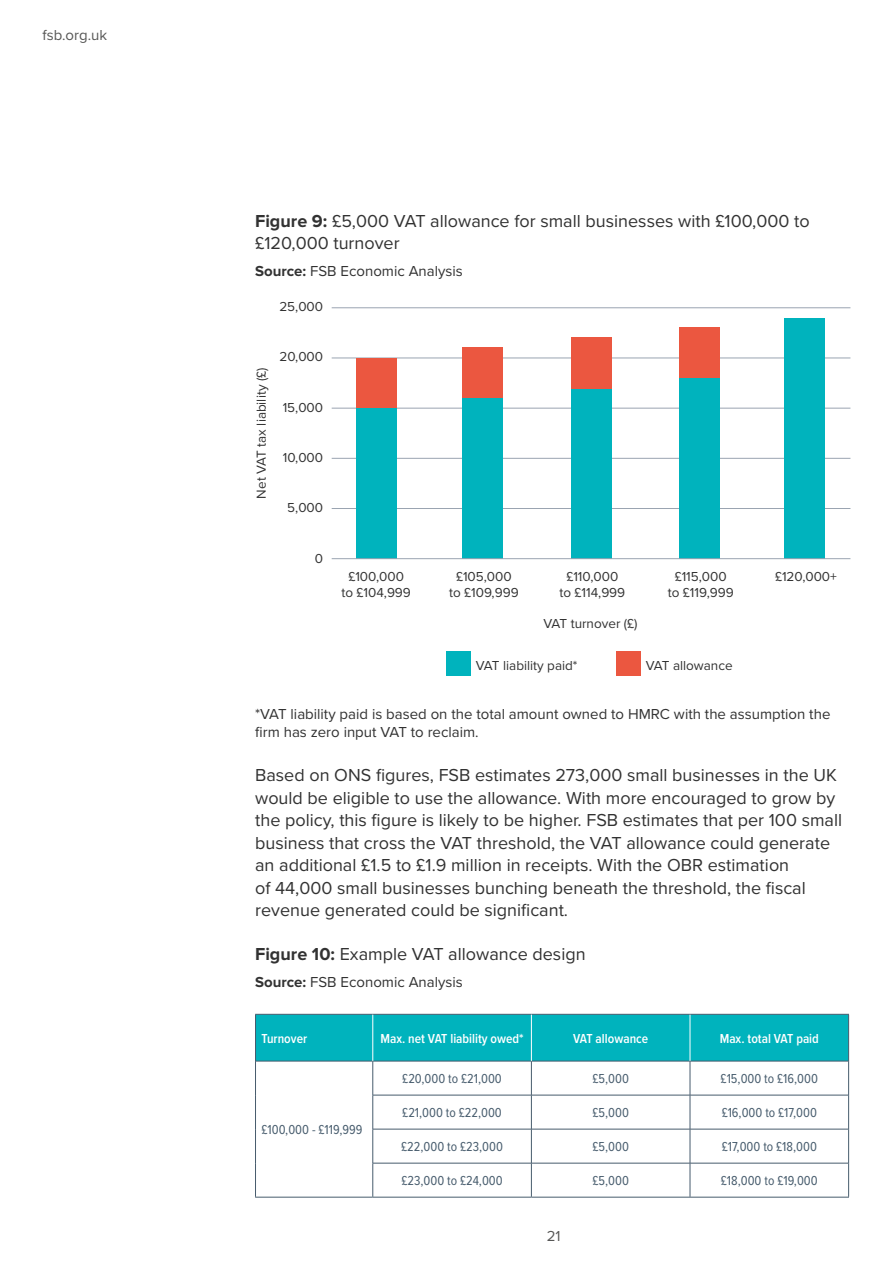
<style>
.page{position:relative;width:893px;height:1263px;background:#fff}
.page>*{position:absolute;margin:0;border:0;box-sizing:border-box;transform-origin:0 0}
.FSB_BODY_TEXT{font:18px/22.5px "Proxima Nova";color:#323232}
.FSB_BODY_TEXT-2{font:15px/18px "Proxima Nova";color:#323232}
.t1{font:15px "Proxima Nova";color:#575756}
.FSB_SOURCE_TEXT{font:13.5px/16.5px "Proxima Nova";color:#323232;text-align:center}
.t2{font:13.5px "Proxima Nova Cond";color:#475c6d}
.t3{font:600 13.5px "Proxima Nova Cond";color:#fff}
.s1{font-weight:700}
</style>
<div class="page">
<div style="left:256px;top:1015px;width:592px;height:46px;background:#00b3bd"></div>
<hr style="left:255px;top:1014px;width:118px;height:1px;background:#475c6d">
<hr style="left:255px;top:1015px;width:1px;height:46px;background:#475c6d">
<hr style="left:373px;top:1014px;width:158px;height:1px;background:#475c6d">
<hr style="left:531px;top:1014px;width:159px;height:1px;background:#475c6d">
<hr style="left:690px;top:1014px;width:159px;height:1px;background:#475c6d">
<hr style="left:848px;top:1015px;width:1px;height:46px;background:#475c6d">
<hr style="left:255px;top:1061px;width:1px;height:34px;background:#475c6d">
<hr style="left:848px;top:1061px;width:1px;height:34px;background:#475c6d">
<hr style="left:255px;top:1095px;width:1px;height:34px;background:#475c6d">
<hr style="left:848px;top:1095px;width:1px;height:34px;background:#475c6d">
<hr style="left:255px;top:1129px;width:1px;height:34px;background:#475c6d">
<hr style="left:848px;top:1129px;width:1px;height:34px;background:#475c6d">
<hr style="left:255px;top:1163px;width:1px;height:34px;background:#475c6d">
<hr style="left:848px;top:1163px;width:1px;height:34px;background:#475c6d">
<hr style="left:255px;top:1197px;width:118px;height:1px;background:#475c6d">
<hr style="left:373px;top:1197px;width:158px;height:1px;background:#475c6d">
<hr style="left:531px;top:1197px;width:159px;height:1px;background:#475c6d">
<hr style="left:690px;top:1197px;width:159px;height:1px;background:#475c6d">
<hr style="left:256px;top:1061px;width:117px;height:1px;background:#475c6d">
<hr style="left:373px;top:1061px;width:158px;height:1px;background:#475c6d">
<hr style="left:373px;top:1061px;width:1px;height:34px;background:#475c6d">
<hr style="left:531px;top:1061px;width:159px;height:1px;background:#475c6d">
<hr style="left:531px;top:1061px;width:1px;height:34px;background:#475c6d">
<hr style="left:690px;top:1061px;width:158px;height:1px;background:#475c6d">
<hr style="left:690px;top:1061px;width:1px;height:34px;background:#475c6d">
<hr style="left:373px;top:1095px;width:158px;height:1px;background:#475c6d">
<hr style="left:373px;top:1095px;width:1px;height:34px;background:#475c6d">
<hr style="left:531px;top:1095px;width:159px;height:1px;background:#475c6d">
<hr style="left:531px;top:1095px;width:1px;height:34px;background:#475c6d">
<hr style="left:690px;top:1095px;width:158px;height:1px;background:#475c6d">
<hr style="left:690px;top:1095px;width:1px;height:34px;background:#475c6d">
<hr style="left:373px;top:1129px;width:158px;height:1px;background:#475c6d">
<hr style="left:373px;top:1129px;width:1px;height:34px;background:#475c6d">
<hr style="left:531px;top:1129px;width:159px;height:1px;background:#475c6d">
<hr style="left:531px;top:1129px;width:1px;height:34px;background:#475c6d">
<hr style="left:690px;top:1129px;width:158px;height:1px;background:#475c6d">
<hr style="left:690px;top:1129px;width:1px;height:34px;background:#475c6d">
<hr style="left:373px;top:1163px;width:158px;height:1px;background:#475c6d">
<hr style="left:373px;top:1163px;width:1px;height:34px;background:#475c6d">
<hr style="left:531px;top:1163px;width:159px;height:1px;background:#475c6d">
<hr style="left:531px;top:1163px;width:1px;height:34px;background:#475c6d">
<hr style="left:690px;top:1163px;width:158px;height:1px;background:#475c6d">
<hr style="left:690px;top:1163px;width:1px;height:34px;background:#475c6d">
<hr style="left:373px;top:1015px;width:1px;height:46px;background:#fff">
<hr style="left:531px;top:1015px;width:1px;height:46px;background:#fff">
<hr style="left:690px;top:1015px;width:1px;height:46px;background:#fff">
<hr style="left:332px;top:307px;width:518px;height:1px;background:#9aa4b1">
<hr style="left:332px;top:358px;width:518px;height:1px;background:#9aa4b1">
<hr style="left:332px;top:408px;width:518px;height:1px;background:#9aa4b1">
<hr style="left:332px;top:458px;width:518px;height:1px;background:#9aa4b1">
<hr style="left:332px;top:508px;width:518px;height:1px;background:#9aa4b1">
<div style="left:356px;top:408px;width:41px;height:151px;background:#00b3bd"></div>
<div style="left:356px;top:358px;width:41px;height:50px;background:#eb5740"></div>
<div style="left:463px;top:398px;width:40px;height:161px;background:#00b3bd"></div>
<div style="left:463px;top:348px;width:40px;height:50px;background:#eb5740"></div>
<div style="left:571px;top:388px;width:41px;height:171px;background:#00b3bd"></div>
<div style="left:571px;top:337px;width:41px;height:51px;background:#eb5740"></div>
<div style="left:679px;top:377px;width:41px;height:182px;background:#00b3bd"></div>
<div style="left:679px;top:327px;width:41px;height:50px;background:#eb5740"></div>
<div style="left:784px;top:318px;width:41px;height:241px;background:#00b3bd"></div>
<hr style="left:332px;top:558px;width:518px;height:1px;background:#9aa4b1">
<div style="left:446px;top:652px;width:25px;height:24px;background:#00b3bd"></div>
<div style="left:617px;top:652px;width:24px;height:24px;background:#eb5740"></div>
<p class="t1" style="left:43px;top:24px;width:66px">fsb.org.uk</p>
<p class="FSB_BODY_TEXT" style="left:255px;top:209px;width:556px"><span class="s1">Figure 9:</span> £5,000 VAT allowance for small businesses with £100,000 to £120,000 turnover</p>
<p class="FSB_BODY_TEXT-2" style="left:255px;top:261px;width:209px"><span class="s1">Source:</span> FSB Economic Analysis</p>
<p class="FSB_SOURCE_TEXT" style="left:252px;top:499px;width:132px;rotate:-90deg">Net VAT tax liability (£)</p>
<p class="FSB_SOURCE_TEXT" style="left:279px;top:298px;width:45px">25,000</p>
<p class="FSB_SOURCE_TEXT" style="left:279px;top:348px;width:45px">20,000</p>
<p class="FSB_SOURCE_TEXT" style="left:283px;top:398px;width:42px">15,000</p>
<p class="FSB_SOURCE_TEXT" style="left:283px;top:449px;width:42px">10,000</p>
<p class="FSB_SOURCE_TEXT" style="left:287px;top:499px;width:37px">5,000</p>
<p class="FSB_SOURCE_TEXT" style="left:315px;top:549px;width:10px">0</p>
<p class="FSB_SOURCE_TEXT" style="left:341px;top:567px;width:71px">£100,000 to £104,999</p>
<p class="FSB_SOURCE_TEXT" style="left:449px;top:567px;width:71px">£105,000 to £109,999</p>
<p class="FSB_SOURCE_TEXT" style="left:559px;top:567px;width:67px">£110,000 to £114,999</p>
<p class="FSB_SOURCE_TEXT" style="left:668px;top:567px;width:67px">£115,000 to £119,999</p>
<p class="FSB_SOURCE_TEXT" style="left:775px;top:567px;width:63px">£120,000+</p>
<p class="FSB_SOURCE_TEXT" style="left:543px;top:615px;width:96px">VAT turnover (£)</p>
<p class="FSB_SOURCE_TEXT" style="left:476px;top:656px;width:103px">VAT liability paid*</p>
<p class="FSB_SOURCE_TEXT" style="left:646px;top:656px;width:88px">VAT allowance</p>
<p class="FSB_BODY_TEXT-2" style="left:255px;top:705px;width:577px">*VAT liability paid is based on the total amount owned to HMRC with the assumption the firm has zero input VAT to reclaim.</p>
<p class="FSB_BODY_TEXT" style="left:255px;top:763px;width:588px">Based on ONS figures, FSB estimates 273,000 small businesses in the UK would be eligible to use the allowance. With more encouraged to grow by the policy, this figure is likely to be higher. FSB estimates that per 100 small business that cross the VAT threshold, the VAT allowance could generate an additional £1.5 to £1.9 million in receipts. With the OBR estimation<br>of 44,000 small businesses bunching beneath the threshold, the fiscal revenue generated could be significant.</p>
<p class="FSB_BODY_TEXT" style="left:255px;top:942px;width:332px"><span class="s1">Figure 10:</span> Example VAT allowance design</p>
<p class="FSB_BODY_TEXT-2" style="left:255px;top:972px;width:209px"><span class="s1">Source:</span> FSB Economic Analysis</p>
<p class="t3" style="left:261px;top:1030px;width:47px">Turnover</p>
<p class="t3" style="left:380px;top:1030px;width:145px">Max. net VAT liability owed*</p>
<p class="t3" style="left:573px;top:1030px;width:77px">VAT allowance</p>
<p class="t3" style="left:720px;top:1030px;width:101px">Max. total VAT paid</p>
<p class="t2" style="left:261px;top:1120px;width:102px">£100,000 - £119,999</p>
<p class="t2" style="left:402px;top:1069px;width:101px">£20,000 to £21,000</p>
<p class="t2" style="left:592px;top:1069px;width:38px">£5,000</p>
<p class="t2" style="left:721px;top:1069px;width:99px">£15,000 to £16,000</p>
<p class="t2" style="left:402px;top:1103px;width:101px">£21,000 to £22,000</p>
<p class="t2" style="left:592px;top:1103px;width:38px">£5,000</p>
<p class="t2" style="left:722px;top:1103px;width:97px">£16,000 to £17,000</p>
<p class="t2" style="left:401px;top:1137px;width:103px">£22,000 to £23,000</p>
<p class="t2" style="left:592px;top:1137px;width:38px">£5,000</p>
<p class="t2" style="left:722px;top:1137px;width:97px">£17,000 to £18,000</p>
<p class="t2" style="left:401px;top:1171px;width:103px">£23,000 to £24,000</p>
<p class="t2" style="left:592px;top:1171px;width:38px">£5,000</p>
<p class="t2" style="left:721px;top:1171px;width:98px">£18,000 to £19,000</p>
<p class="t1" style="left:547px;top:1224px;width:15px">21</p>
</div>
